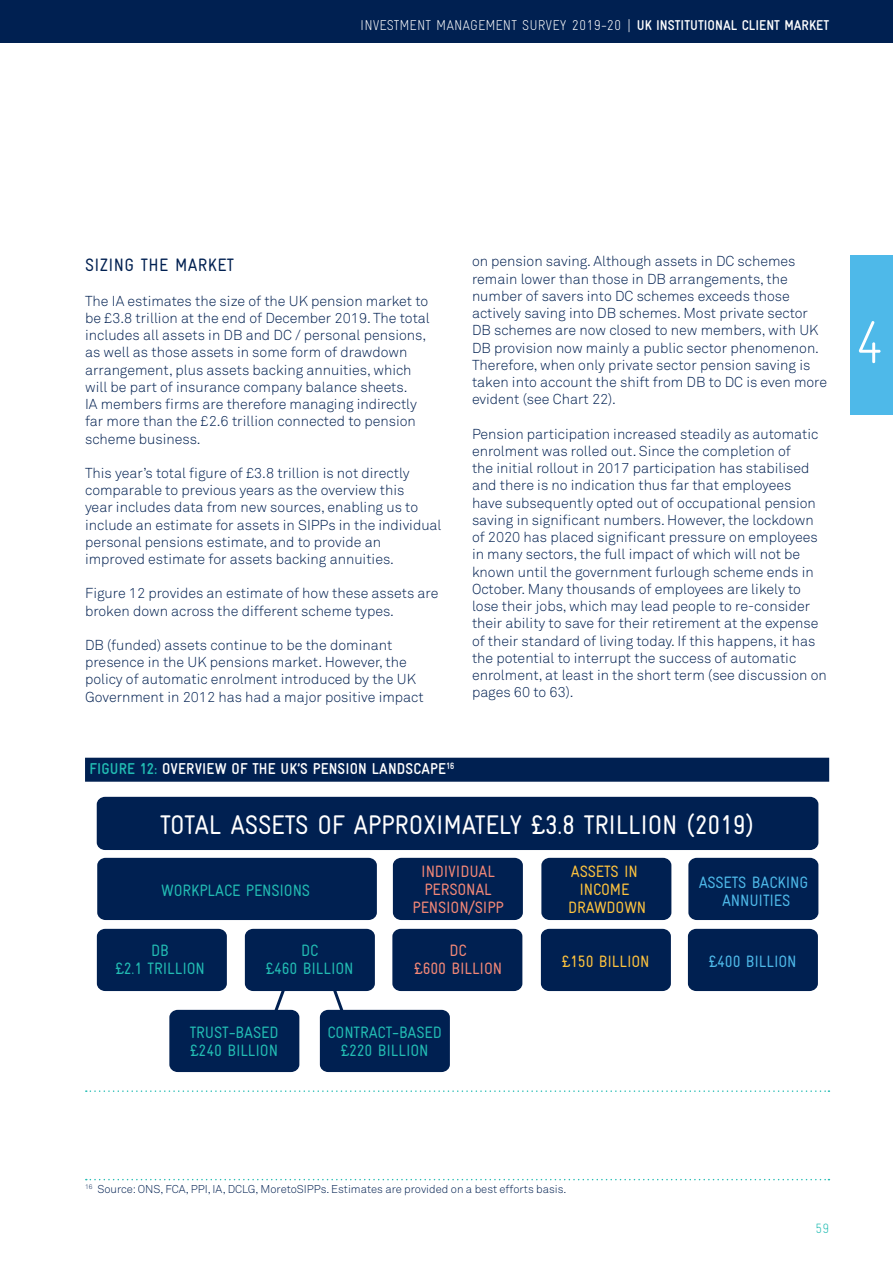
<style>
.page{position:relative;width:893px;height:1263px;background:#fff}
.page>*{position:absolute;margin:0;border:0;box-sizing:border-box;transform-origin:0 0}
.t1{font:300 60px "Gravur Condensed";color:#fff}
.t2{font:27px "Gravur Condensed";letter-spacing:-.01em;color:#fff}
.subhead1{font:18px "Gravur Condensed";letter-spacing:.02em;color:#002051}
.t3{font:16.5px/18px "Gravur Condensed";letter-spacing:-.01em;color:#22bcb3;text-align:center}
.t4{font:16.5px/18px "Gravur Condensed";letter-spacing:-.01em;color:#f48877;text-align:center}
.t5{font:16.5px/18px "Gravur Condensed";letter-spacing:-.01em;color:#fec33e;text-align:center}
.t6{font:16.5px/18px "Gravur Condensed";letter-spacing:-.01em;color:#4eb9e9;text-align:center}
.figurehead{font:700 15.75px "Gravur Condensed";letter-spacing:.01em;color:#fff}
.t7{font:300 14.25px/17.2px "Akkurat Std";color:#002051}
.t8{font:300 14.25px "Gravur Condensed";color:#fff}
.t9{font:300 13.5px "Gravur Condensed";color:#22bcb3}
.footnotes{font:300 11.25px "Akkurat Std";color:#002051}
.s1{font-weight:700}
.s2{color:#22bcb3}
</style>
<div class="page">
<div style="left:0;top:0;width:893px;height:43px;background:#002051"></div>
<div style="left:850px;top:255px;width:43px;height:160px;background:#4eb9e9"></div>
<div style="left:85px;top:758px;width:744px;height:24px;background:#002051"></div>
<svg style="left:86px;top:1090px;width:743px;height:2px"></svg>
<div style="left:97px;top:797px;width:721px;height:53px;background:#002051;border-radius:8px"></div>
<div style="left:97px;top:858px;width:280px;height:62px;background:#002051;border-radius:8px"></div>
<div style="left:688px;top:858px;width:130px;height:62px;background:#002051;border-radius:8px"></div>
<div style="left:541px;top:858px;width:130px;height:62px;background:#002051;border-radius:8px"></div>
<div style="left:393px;top:858px;width:130px;height:62px;background:#002051;border-radius:8px"></div>
<div style="left:688px;top:929px;width:130px;height:62px;background:#002051;border-radius:8px"></div>
<div style="left:541px;top:929px;width:130px;height:62px;background:#002051;border-radius:8px"></div>
<div style="left:392px;top:929px;width:130px;height:62px;background:#002051;border-radius:8px"></div>
<div style="left:97px;top:929px;width:130px;height:62px;background:#002051;border-radius:8px"></div>
<div style="left:245px;top:929px;width:130px;height:62px;background:#002051;border-radius:8px"></div>
<div style="left:169px;top:1010px;width:130px;height:62px;background:#002051;border-radius:8px"></div>
<div style="left:320px;top:1010px;width:130px;height:62px;background:#002051;border-radius:8px"></div>
<svg style="left:272px;top:991px;width:74px;height:24px"></svg>
<svg style="left:86px;top:1179px;width:743px;height:1px"></svg>
<p class="t8" style="left:360px;top:17px;width:470px">INVESTMENT MANAGEMENT SURVEY 2019-20 | <span class="s1">UK INSTITUTIONAL CLIENT MARKET</span></p>
<p class="subhead1" style="left:85px;top:255px;width:151px">SIZING THE MARKET</p>
<p class="t7" style="left:85px;top:292px;width:346px">The IA estimates the size of the UK pension market to be £3.8 trillion at the end of December 2019. The total includes all assets in DB and DC / personal pensions, as well as those assets in some form of drawdown arrangement, plus assets backing annuities, which will be part of insurance company balance sheets.<br>IA members firms are therefore managing indirectly far more than the £2.6 trillion connected to pension scheme business.</p>
<p class="t7" style="left:85px;top:464px;width:358px">This year’s total figure of £3.8 trillion is not directly comparable to previous years as the overview this<br>year includes data from new sources, enabling us to include an estimate for assets in SIPPs in the individual personal pensions estimate, and to provide an improved estimate for assets backing annuities.</p>
<p class="t7" style="left:85px;top:585px;width:355px">Figure 12 provides an estimate of how these assets are broken down across the different scheme types.</p>
<p class="t7" style="left:85px;top:636px;width:340px">DB (funded) assets continue to be the dominant presence in the UK pensions market. However, the policy of automatic enrolment introduced by the UK Government in 2012 has had a major positive impact</p>
<p class="t7" style="left:472px;top:253px;width:357px">on pension saving. Although assets in DC schemes remain lower than those in DB arrangements, the number of savers into DC schemes exceeds those actively saving into DB schemes. Most private sector DB schemes are now closed to new members, with UK DB provision now mainly a public sector phenomenon.<br>Therefore, when only private sector pension saving is taken into account the shift from DB to DC is even more evident (see Chart 22).</p>
<p class="t7" style="left:472px;top:425px;width:356px">Pension participation increased steadily as automatic enrolment was rolled out. Since the completion of<br>the initial rollout in 2017 participation has stabilised and there is no indication thus far that employees<br>have subsequently opted out of occupational pension saving in significant numbers. However, the lockdown of 2020 has placed significant pressure on employees in many sectors, the full impact of which will not be known until the government furlough scheme ends in October. Many thousands of employees are likely to lose their jobs, which may lead people to re-consider their ability to save for their retirement at the expense of their standard of living today. If this happens, it has the potential to interrupt the success of automatic enrolment, at least in the short term (see discussion on pages 60 to 63).</p>
<p class="figurehead" style="left:89px;top:760px;width:366px"><span class="s2">FIGURE 12:</span> OVERVIEW OF THE UK’S PENSION LANDSCAPE<sup>16</sup></p>
<p class="t2" style="left:160px;top:810px;width:596px">TOTAL ASSETS OF APPROXIMATELY £3.8 TRILLION (2019)</p>
<p class="t3" style="left:161px;top:881px;width:150px">WORKPLACE PENSIONS</p>
<p class="t4" style="left:413px;top:863px;width:93px">INDIVIDUAL<br>PERSONAL<br>PENSION/SIPP</p>
<p class="t5" style="left:568px;top:863px;width:80px">ASSETS IN<br>INCOME<br>DRAWDOWN</p>
<p class="t6" style="left:699px;top:874px;width:111px">ASSETS BACKING<br>ANNUITIES</p>
<p class="t3" style="left:115px;top:941px;width:91px">DB<br>£2.1 TRILLION</p>
<p class="t3" style="left:266px;top:941px;width:89px">DC<br>£460 BILLION</p>
<p class="t4" style="left:414px;top:941px;width:89px">DC<br>£600 BILLION</p>
<p class="t5" style="left:562px;top:952px;width:89px">£150 BILLION</p>
<p class="t6" style="left:709px;top:952px;width:89px">£400 BILLION</p>
<p class="t3" style="left:190px;top:1024px;width:90px;text-align:left">TRUST-BASED £240 BILLION</p>
<p class="t3" style="left:327px;top:1024px;width:116px">CONTRACT-BASED £220 BILLION</p>
<p class="t1" style="left:855px;top:308px;width:31px">4</p>
<p class="footnotes" style="left:85px;top:1182px;width:483px"><sup>16</sup> Source: ONS, FCA, PPI, IA, DCLG, MoretoSIPPs. Estimates are provided on a best efforts basis.</p>
<p class="t9" style="left:815px;top:1220px;width:15px">59</p>
</div>
